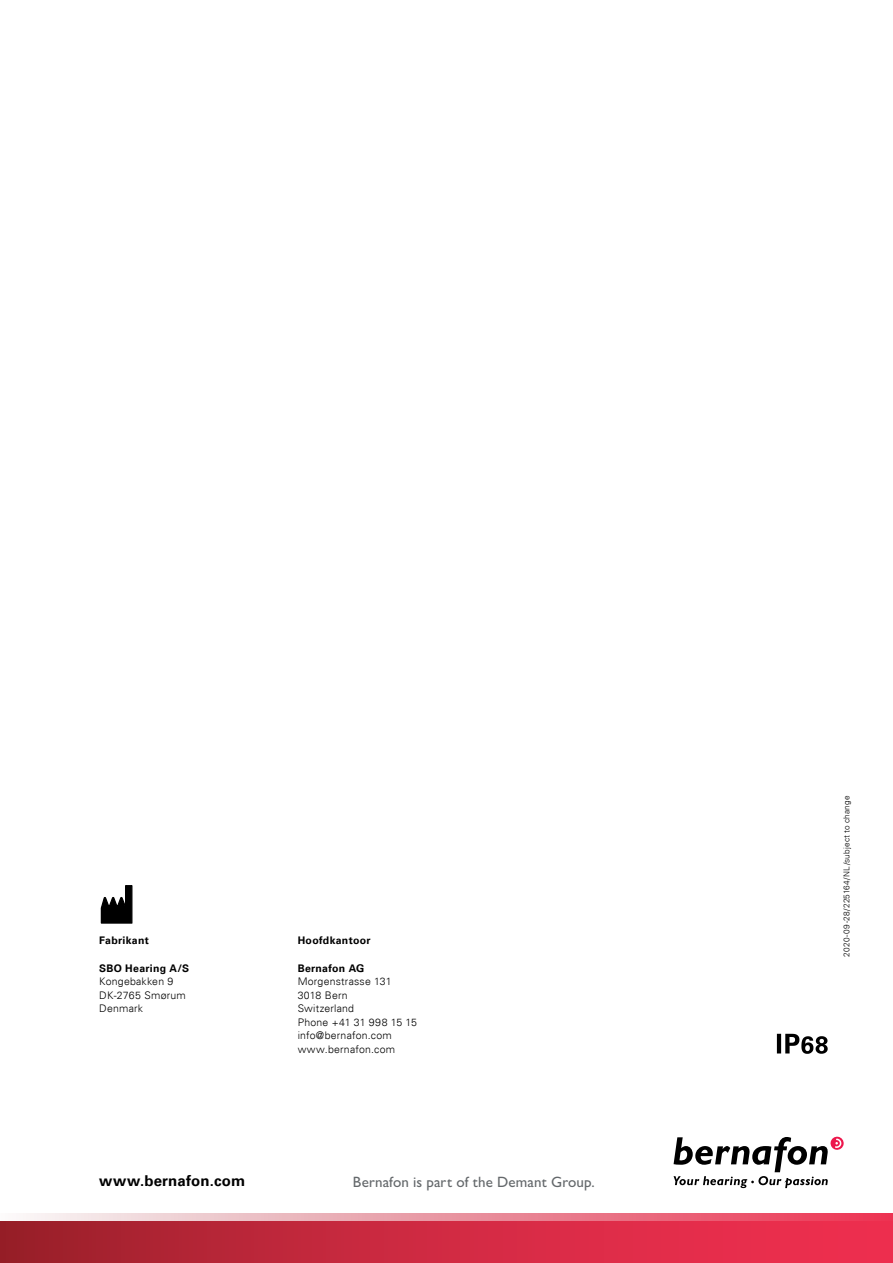
<style>
.page{position:relative;width:893px;height:1263px;background:#fff}
.page>*{position:absolute;margin:0;border:0;box-sizing:border-box;transform-origin:0 0}
.t1{font:500 15px "Gill Sans MT Pro";letter-spacing:.01em;color:#64686b}
.t2{font:700 15px "Univers Com 65";letter-spacing:.015em;color:#000}
.t3{font:300 10.5px/13.5px "Univers Com 45";letter-spacing:.02em;color:#000}
.t4{font:700 10.5px "Univers Com 65";letter-spacing:.03em;color:#000}
.t5{font:300 8.25px "Univers Com 45";letter-spacing:.025em;color:#000}
</style>
<div class="page">
<svg style="left:100px;top:885px;width:33px;height:39px"></svg>
<svg style="left:777px;top:1034px;width:51px;height:20px"></svg>
<div style="left:0;top:1214px;width:893px;height:49px;background:linear-gradient(to right,#a0212d,#f83154)"></div>
<svg style="left:0;top:1214px;width:893px;height:7px;background:#ec95a2"></svg>
<svg style="left:674px;top:1137px;width:170px;height:51px"></svg>
<p class="t4" style="left:99px;top:933px;width:51px">Fabrikant</p>
<p class="t4" style="left:298px;top:933px;width:74px">Hoofdkantoor</p>
<p class="t4" style="left:99px;top:961px;width:91px">SBO Hearing A/S</p>
<p class="t3" style="left:99px;top:974px;width:88px">Kongebakken 9<br>DK-2765 Smørum<br>Denmark</p>
<p class="t4" style="left:298px;top:961px;width:68px">Bernafon AG</p>
<p class="t3" style="left:298px;top:974px;width:121px">Morgenstrasse 131<br>3018 Bern<br>Switzerland<br>Phone +41 31 998 15 15 info@bernafon.com www.bernafon.com</p>
<h1 class="t2" style="left:99px;top:1172px;width:147px">www.bernafon.com</h1>
<h1 class="t1" style="left:353px;top:1173px;width:243px">Bernafon is part of the Demant Group.</h1>
<p class="t5" style="left:841px;top:956px;width:162px;rotate:-90deg">2020-09-28/225164/NL/subject to change</p>
</div>
